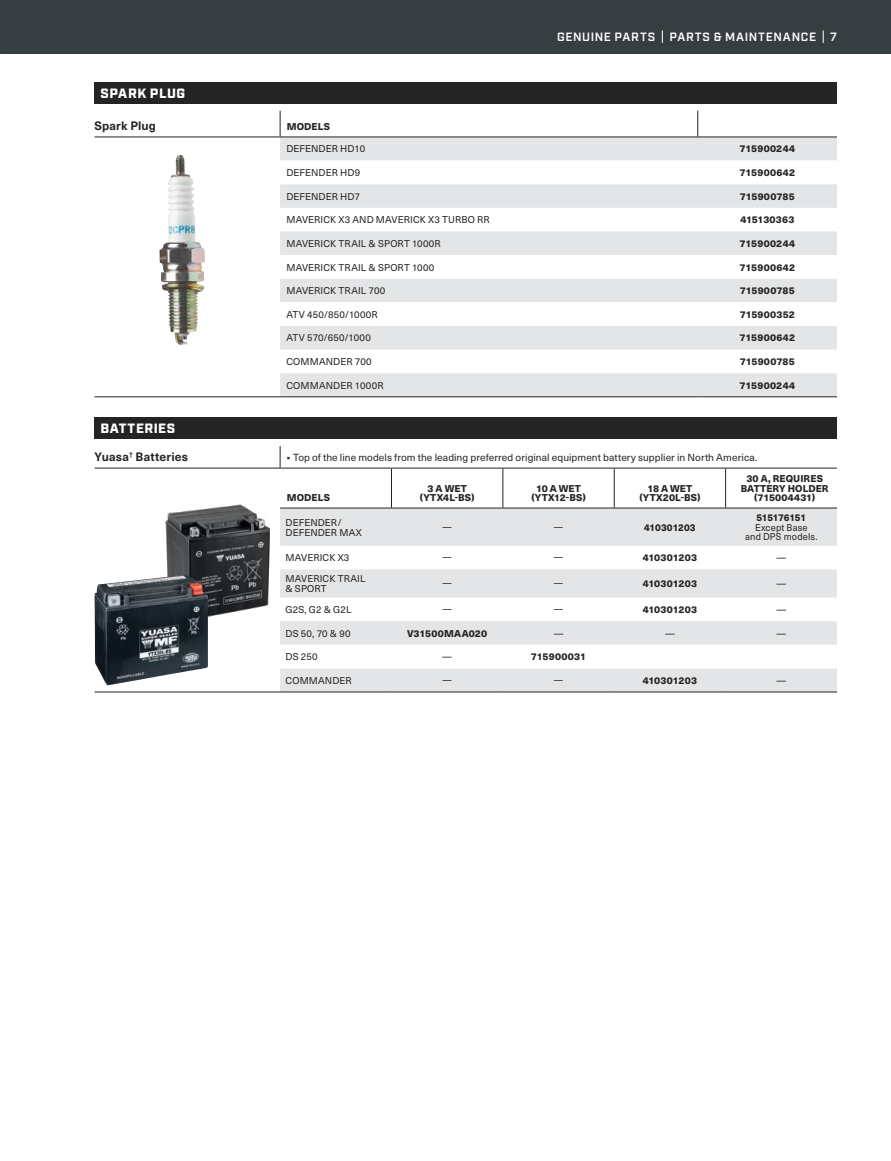
<style>
.page{position:relative;width:891px;height:1161px;background:#fff}
.page>*{position:absolute;margin:0;border:0;box-sizing:border-box;transform-origin:0 0}
.t1{font:900 13.5px "Industry";letter-spacing:.04em;color:#fff}
.t2{font:600 12px "Industry";letter-spacing:.06em;color:#fff}
.t3{font:700 12px "Neue Haas Unica W1 G";letter-spacing:.015em;color:#242424}
.t4{font:10.2px "Neue Haas Unica W1 G";letter-spacing:.005em;color:#242424}
.t5{font:9.75px/9.8px "Neue Haas Unica W1 G";letter-spacing:.015em;color:#242424}
.t6{font:800 9.75px/9.8px "Neue Haas Unica W1 G";letter-spacing:.015em;color:#242424;text-align:center}
.t7{font:9.75px/9.8px "Neue Haas Unica W1 G";letter-spacing:.015em;color:#242424;text-align:center;scale:.95 1}
.t8{font:800 9.75px "Neue Haas Unica W1 G";letter-spacing:-.01em;color:#242424}
.t9{font:800 9.75px "Neue Haas Unica W1 G";letter-spacing:.015em;color:#242424;scale:.95 1}
.t10{font:800 9.75px "Neue Haas Unica W1 G";letter-spacing:-.03em;color:#242424;scale:.95 1}
.s1{font-weight:800;font-size:12.75px}
</style>
<div class="page">
<div style="left:94px;top:82px;width:743px;height:22px;background:#242424"></div>
<div style="left:94px;top:417px;width:743px;height:22px;background:#242424"></div>
<svg style="left:280px;top:138px;width:557px;height:258px;fill:#e4e5e7"></svg>
<svg style="left:280px;top:161px;width:557px;height:165px"></svg>
<svg style="left:280px;top:111px;width:1px;height:26px"></svg>
<svg style="left:697px;top:111px;width:1px;height:26px"></svg>
<hr style="left:94px;top:396px;width:186px;height:1px;background:#242424">
<hr style="left:280px;top:396px;width:418px;height:1px;background:#242424">
<hr style="left:698px;top:396px;width:139px;height:1px;background:#242424">
<hr style="left:94px;top:137px;width:186px;height:1px;background:#242424">
<hr style="left:280px;top:137px;width:418px;height:1px;background:#242424">
<hr style="left:698px;top:137px;width:139px;height:1px;background:#242424">
<img style="left:159px;top:156px;width:46px;height:189px">
<svg style="left:280px;top:509px;width:557px;height:183px;fill:#e4e5e7"></svg>
<svg style="left:280px;top:645px;width:557px;height:23px"></svg>
<hr style="left:391px;top:468px;width:1px;height:40px;background:#242424">
<hr style="left:502px;top:468px;width:1px;height:40px;background:#242424">
<hr style="left:614px;top:468px;width:1px;height:40px;background:#242424">
<hr style="left:280px;top:468px;width:111px;height:1px;background:#242424">
<hr style="left:391px;top:468px;width:112px;height:1px;background:#242424">
<hr style="left:503px;top:468px;width:111px;height:1px;background:#242424">
<hr style="left:614px;top:468px;width:112px;height:1px;background:#242424">
<hr style="left:726px;top:468px;width:111px;height:1px;background:#242424">
<hr style="left:280px;top:508px;width:111px;height:1px;background:#242424">
<hr style="left:391px;top:508px;width:112px;height:1px;background:#242424">
<hr style="left:503px;top:508px;width:111px;height:1px;background:#242424">
<hr style="left:614px;top:508px;width:112px;height:1px;background:#242424">
<hr style="left:726px;top:508px;width:111px;height:1px;background:#242424">
<hr style="left:280px;top:692px;width:111px;height:1px;background:#242424">
<hr style="left:391px;top:692px;width:112px;height:1px;background:#242424">
<hr style="left:503px;top:692px;width:111px;height:1px;background:#242424">
<hr style="left:614px;top:692px;width:112px;height:1px;background:#242424">
<hr style="left:726px;top:692px;width:111px;height:1px;background:#242424">
<svg style="left:280px;top:446px;width:1px;height:22px"></svg>
<hr style="left:94px;top:468px;width:186px;height:1px;background:#242424">
<hr style="left:94px;top:692px;width:186px;height:1px;background:#242424">
<hr style="left:725px;top:468px;width:1px;height:40px;background:#242424">
<img style="left:166px;top:505px;width:104px;height:112px">
<img style="left:94px;top:580px;width:114px;height:105px">
<div style="left:0;top:0;width:891px;height:54px;background:#373e42"></div>
<svg style="left:662px;top:30px;width:1px;height:13px"></svg>
<svg style="left:823px;top:30px;width:1px;height:13px"></svg>
<h1 class="t1" style="left:101px;top:85px;width:86px">SPARK PLUG</h1>
<p class="t2" style="left:557px;top:29px;width:281px">GENUINE PARTS PARTS &amp; MAINTENANCE 7</p>
<p class="t3" style="left:94px;top:117px;width:63px">Spark Plug</p>
<p class="t6" style="left:287px;top:121px;width:45px">MODELS</p>
<p class="t5" style="left:286px;top:144px;width:80px">DEFENDER HD10</p>
<p class="t6" style="left:740px;top:144px;width:57px">715900244</p>
<p class="t5" style="left:286px;top:167px;width:75px">DEFENDER HD9</p>
<p class="t6" style="left:740px;top:167px;width:57px">715900642</p>
<p class="t5" style="left:286px;top:191px;width:75px">DEFENDER HD7</p>
<p class="t6" style="left:740px;top:191px;width:57px">715900785</p>
<p class="t5" style="left:286px;top:215px;width:205px">MAVERICK X3 AND MAVERICK X3 TURBO RR</p>
<p class="t8" style="left:740px;top:212px;width:56px">415130363</p>
<p class="t5" style="left:286px;top:238px;width:156px">MAVERICK TRAIL &amp; SPORT 1000R</p>
<p class="t6" style="left:740px;top:238px;width:57px">715900244</p>
<p class="t5" style="left:286px;top:262px;width:150px">MAVERICK TRAIL &amp; SPORT 1000</p>
<p class="t6" style="left:740px;top:262px;width:57px">715900642</p>
<p class="t5" style="left:286px;top:285px;width:101px">MAVERICK TRAIL 700</p>
<p class="t6" style="left:740px;top:285px;width:57px">715900785</p>
<p class="t5" style="left:286px;top:309px;width:93px">ATV 450/850/1000R</p>
<p class="t6" style="left:740px;top:309px;width:57px">715900352</p>
<p class="t5" style="left:286px;top:333px;width:86px">ATV 570/650/1000</p>
<p class="t6" style="left:740px;top:333px;width:57px">715900642</p>
<p class="t5" style="left:286px;top:356px;width:87px">COMMANDER 700</p>
<p class="t6" style="left:740px;top:356px;width:57px">715900785</p>
<p class="t5" style="left:286px;top:380px;width:99px">COMMANDER 1000R</p>
<p class="t6" style="left:740px;top:380px;width:57px">715900244</p>
<h1 class="t1" style="left:101px;top:421px;width:76px">BATTERIES</h1>
<p class="t3" style="left:95px;top:448px;width:95px">Yuasa<sup>†</sup> Batteries</p>
<p class="t4" style="left:287px;top:450px;width:472px"><span class="s1">·</span> Top of the line models from the leading preferred original equipment battery supplier in North America.</p>
<p class="t6" style="left:287px;top:492px;width:45px">MODELS</p>
<p class="t6" style="left:420px;top:483px;width:56px">3 A WET (YTX4L-BS)</p>
<p class="t6" style="left:531px;top:483px;width:56px">10 A WET (YTX12-BS)</p>
<p class="t6" style="left:639px;top:483px;width:63px">18 A WET (YTX20L-BS)</p>
<p class="t6" style="left:741px;top:473px;width:89px">30 A, REQUIRES<br>BATTERY HOLDER (715004431)</p>
<p class="t5" style="left:286px;top:517px;width:78px">DEFENDER/<br>DEFENDER MAX</p>
<p class="t7" style="left:443px;top:522px;width:11px">—</p>
<p class="t7" style="left:554px;top:522px;width:11px">—</p>
<p class="t9" style="left:644px;top:520px;width:56px">410301203</p>
<p class="t10" style="left:756px;top:510px;width:54px">515176151</p>
<p class="t7" style="left:745px;top:522px;width:78px">Except Base<br>and DPS models.</p>
<p class="t5" style="left:286px;top:553px;width:65px">MAVERICK X3</p>
<p class="t7" style="left:443px;top:553px;width:11px">—</p>
<p class="t7" style="left:554px;top:553px;width:11px">—</p>
<p class="t6" style="left:643px;top:552px;width:56px">410301203</p>
<p class="t5" style="left:776px;top:553px;width:11px">—</p>
<p class="t5" style="left:286px;top:573px;width:81px">MAVERICK TRAIL &amp; SPORT</p>
<p class="t7" style="left:443px;top:578px;width:11px">—</p>
<p class="t7" style="left:554px;top:578px;width:11px">—</p>
<p class="t6" style="left:643px;top:578px;width:56px">410301203</p>
<p class="t5" style="left:776px;top:578px;width:11px">—</p>
<p class="t5" style="left:286px;top:604px;width:67px">G2S, G2 &amp; G2L</p>
<p class="t7" style="left:443px;top:604px;width:11px">—</p>
<p class="t7" style="left:554px;top:604px;width:11px">—</p>
<p class="t6" style="left:643px;top:604px;width:56px">410301203</p>
<p class="t5" style="left:776px;top:604px;width:11px">—</p>
<p class="t5" style="left:286px;top:628px;width:67px">DS 50, 70 &amp; 90</p>
<p class="t6" style="left:407px;top:628px;width:82px">V31500MAA020</p>
<p class="t5" style="left:554px;top:628px;width:11px">—</p>
<p class="t5" style="left:665px;top:628px;width:11px">—</p>
<p class="t5" style="left:776px;top:628px;width:11px">—</p>
<p class="t5" style="left:286px;top:651px;width:34px">DS 250</p>
<p class="t5" style="left:442px;top:651px;width:11px">—</p>
<p class="t6" style="left:531px;top:651px;width:57px">715900031</p>
<p class="t5" style="left:286px;top:675px;width:68px">COMMANDER</p>
<p class="t7" style="left:443px;top:675px;width:11px">—</p>
<p class="t7" style="left:554px;top:675px;width:11px">—</p>
<p class="t6" style="left:643px;top:675px;width:56px">410301203</p>
<p class="t5" style="left:776px;top:675px;width:11px">—</p>
</div>
